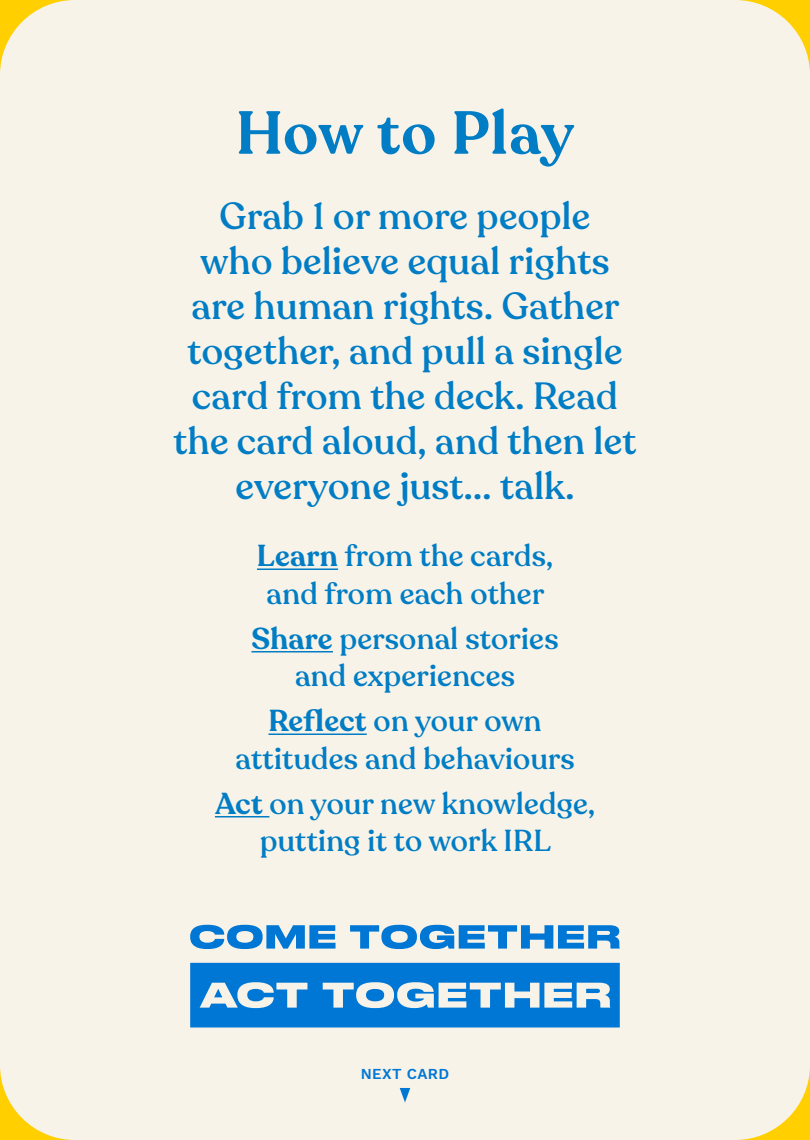
<style>
.page{position:relative;width:810px;height:1140px;background:#f8f3e8}
.page>*{position:absolute;margin:0;border:0;box-sizing:border-box;transform-origin:0 0}
.t1{font:600 60px "Recoleta";letter-spacing:.015em;color:#007dc5}
.t2{font:500 37.5px/45px "Recoleta";letter-spacing:.01em;color:#007dc5;text-align:center}
.t3{font:500 30px/37.5px "Recoleta";letter-spacing:.01em;color:#007dc5;text-align:center}
.t4{font:600 15px "Work Sans";letter-spacing:.025em;color:#0077d5}
.s1{font-weight:600}
</style>
<div class="page">
<svg style="left:190px;top:925px;width:146px;height:24px"></svg>
<svg style="left:350px;top:925px;width:270px;height:24px"></svg>
<svg style="left:190px;top:963px;width:430px;height:65px"></svg>
<svg style="left:400px;top:1088px;width:10px;height:14px"></svg>
<hr style="left:257px;top:568px;width:81px;height:2px;background:#007dc5">
<hr style="left:251px;top:651px;width:82px;height:1px;background:#007dc5">
<hr style="left:268px;top:733px;width:99px;height:2px;background:#007dc5">
<hr style="left:215px;top:816px;width:54px;height:1px;background:#007dc5">
<h1 class="t1" style="left:236px;top:96px;width:340px">How to Play</h1>
<p class="t2" style="left:174px;top:194px;width:465px">Grab 1 or more people<br>who believe equal rights are human rights. Gather together, and pull a single card from the deck. Read the card aloud, and then let everyone just... talk.</p>
<p class="t3" style="left:257px;top:538px;width:298px"><span class="s1">Learn</span> from the cards, and from each other</p>
<p class="t3" style="left:251px;top:620px;width:309px"><span class="s1">Share</span> personal stories and experiences</p>
<p class="t3" style="left:235px;top:703px;width:341px"><span class="s1">Reflect</span> on your own attitudes and behaviours</p>
<p class="t3" style="left:215px;top:785px;width:382px"><span class="s1">Act</span> on your new knowledge, putting it to work IRL</p>
<p class="t4" style="left:361px;top:1066px;width:90px">NEXT CARD</p>
</div>
